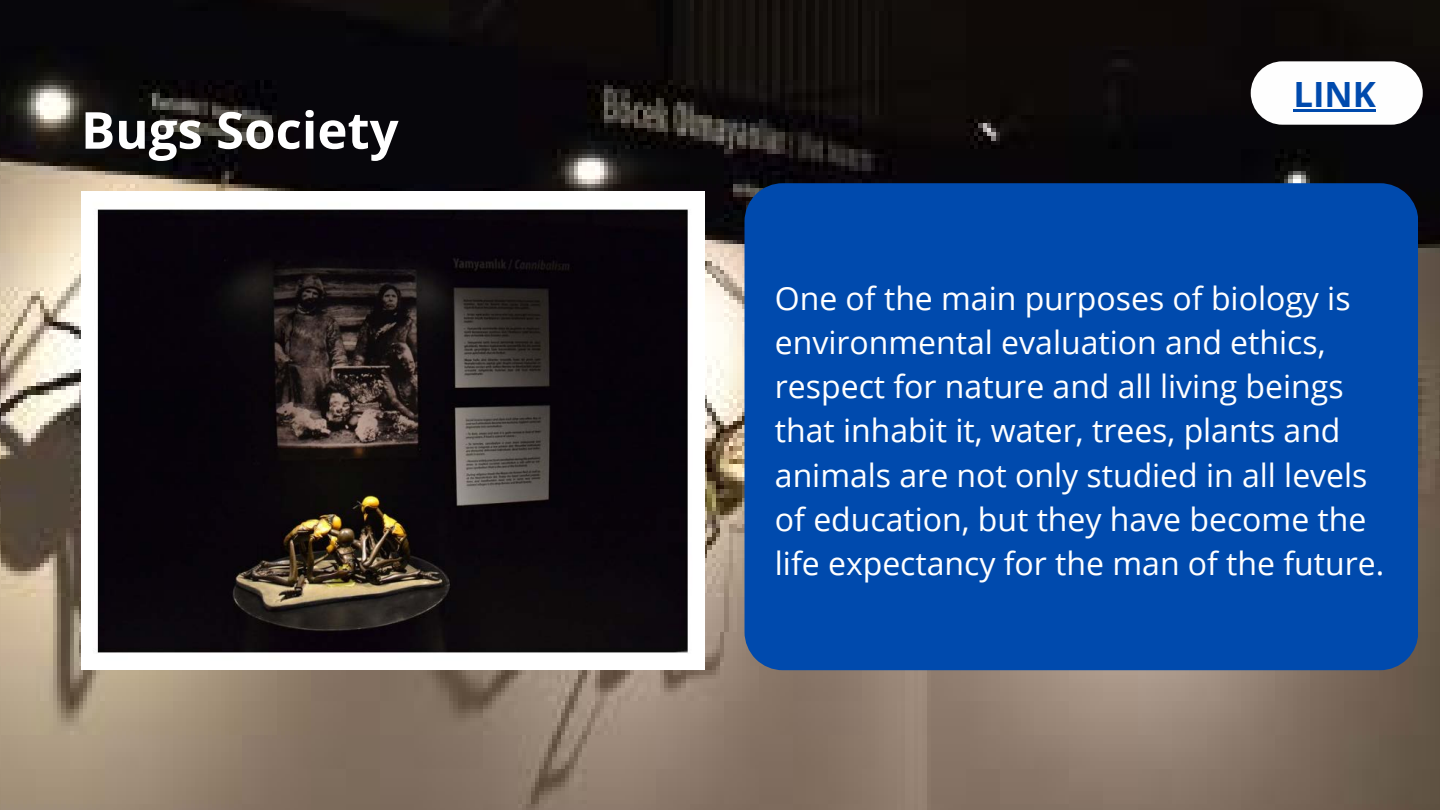
<style>
.page{position:relative;width:1440px;height:810px;background:#fff}
.page>*{position:absolute;margin:0;border:0;box-sizing:border-box;transform-origin:0 0}
.t1{font:700 51px "Open Sans";color:#fff}
.t2{font:700 34.8px "Open Sans";color:#004aad}
.t3{font:32px/44.3px "Open Sans";color:#fff}
</style>
<div class="page">
<img style="left:0;top:0;width:1440px;height:810px">
<img style="left:81px;top:191px;width:624px;height:479px">
<div style="left:745px;top:183px;width:673px;height:487px;background:#004aad"></div>
<div style="left:1251px;top:61px;width:172px;height:64px;background:#fefefe;border-radius:32px"></div>
<hr style="left:1293px;top:109px;width:83px;height:3px;background:#004aad">
<p class="t1" style="left:81px;top:94px;width:319px">Bugs Society</p>
<p class="t2" style="left:1293px;top:69px;width:84px">LINK</p>
<p class="t3" style="left:775px;top:275px;width:611px">One of the main purposes of biology is environmental evaluation and ethics, respect for nature and all living beings that inhabit it, water, trees, plants and animals are not only studied in all levels of education, but they have become the life expectancy for the man of the future.</p>
</div>
